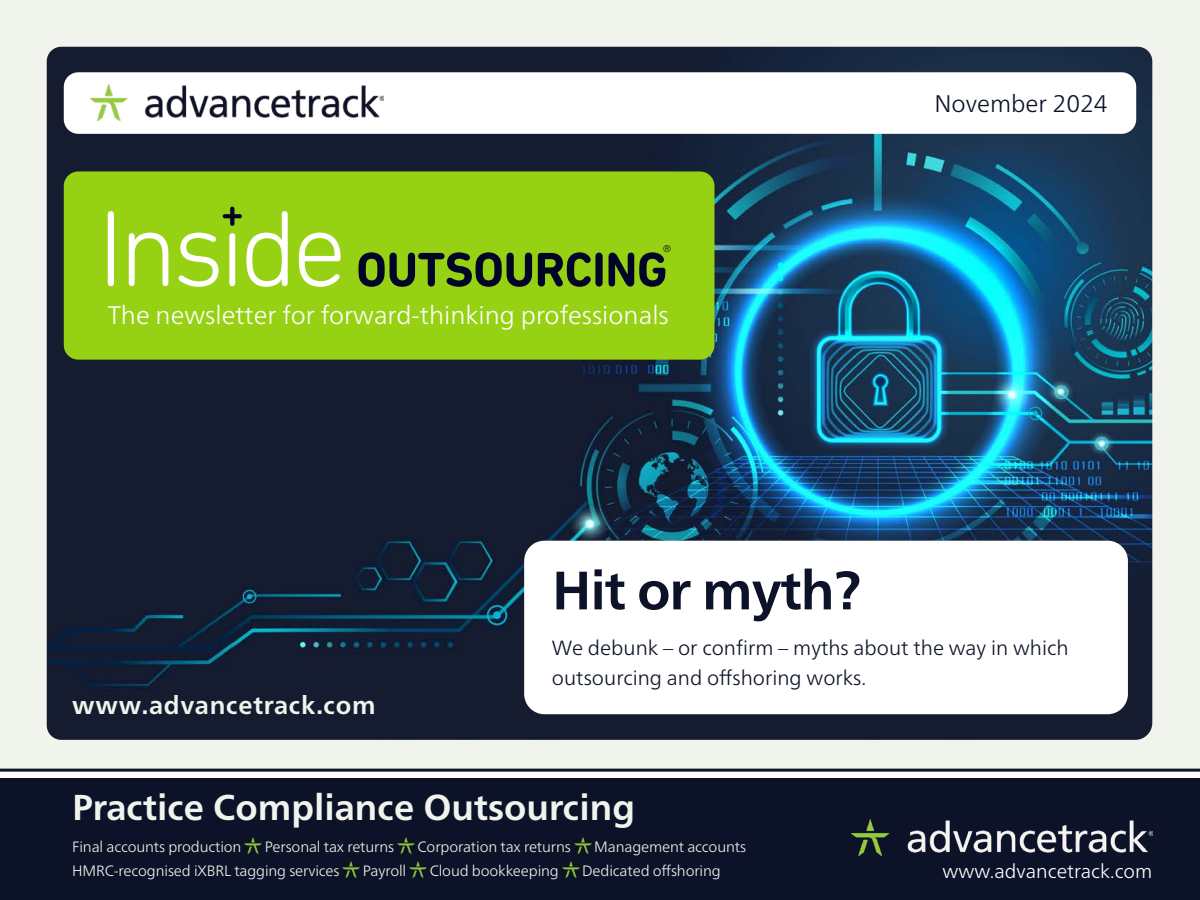
<style>
.page{position:relative;width:1200px;height:900px;background:#fff}
.page>*{position:absolute;margin:0;border:0;box-sizing:border-box;transform-origin:0 0}
.t1{font:700 54px "Frutiger Neue LTW1 G";letter-spacing:-.02em;color:#0c1228}
.t2{font:700 36px "Frutiger Neue LTW1 G";color:#f1f4ed}
.t3{font:300 25.5px "Frutiger Neue LTW1 G";color:#fff}
.t4{font:700 25.2px "Frutiger Neue LTW1 G";letter-spacing:.03em;color:#f1f4ed}
.t5{font:300 24px "Frutiger Neue LTW1 G";color:#0c1228}
.t6{font:300 20.55px/29.8px "Frutiger Neue LTW1 G";color:#0c1228}
.t7{font:300 19.5px "Frutiger Neue LTW1 G";color:#fff}
.t8{font:300 15px "Frutiger Neue LTW1 G";letter-spacing:-.01em;color:#f1f4ed}
</style>
<div class="page">
<div style="left:0;top:0;width:1199px;height:770px;background:#f1f4ed"></div>
<div style="left:0;top:779px;width:1200px;height:121px;background:#0c1228"></div>
<img style="left:245px;top:838px;width:17px;height:16px">
<img style="left:397px;top:838px;width:17px;height:16px">
<img style="left:574px;top:838px;width:17px;height:16px">
<img style="left:343px;top:862px;width:17px;height:16px">
<img style="left:410px;top:862px;width:17px;height:16px">
<img style="left:562px;top:862px;width:17px;height:16px">
<hr style="left:0;top:769px;width:1200px;height:3px;background:#0c1228">
<img style="left:47px;top:47px;width:1105px;height:693px">
<div style="left:64px;top:72px;width:1072px;height:62px;background:#fff;border-radius:15px"></div>
<img style="left:90px;top:85px;width:293px;height:35px">
<div style="left:64px;top:171px;width:650px;height:189px;background:#96d113;border-radius:15px"></div>
<div style="left:108px;top:211px;width:6px;height:75px;background:#fff;border-radius:3px"></div>
<svg style="left:129px;top:233px;width:39px;height:53px"></svg>
<svg style="left:299px;top:233px;width:42px;height:54px"></svg>
<svg style="left:358px;top:252px;width:174px;height:35px"></svg>
<svg style="left:538px;top:252px;width:53px;height:35px"></svg>
<div style="left:595px;top:253px;width:8px;height:34px;background:#000426;border-radius:4px"></div>
<svg style="left:179px;top:207px;width:109px;height:80px"></svg>
<svg style="left:609px;top:245px;width:62px;height:42px"></svg>
<img style="left:852px;top:819px;width:300px;height:36px">
<div style="left:524px;top:541px;width:604px;height:173px;background:#fff;border-radius:20px"></div>
<h3 class="t3" style="left:108px;top:300px;width:563px">The newsletter for forward-thinking professionals</h3>
<h3 class="t5" style="left:934px;top:89px;width:175px">November 2024</h3>
<h3 class="t4" style="left:72px;top:690px;width:305px">www.advancetrack.com</h3>
<h1 class="t1" style="left:552px;top:559px;width:310px">Hit or myth?</h1>
<h3 class="t6" style="left:552px;top:632px;width:518px">We debunk – or confirm – myths about the way in which outsourcing and offshoring works.</h3>
<h2 class="t2" style="left:72px;top:786px;width:564px">Practice Compliance Outsourcing</h2>
<p class="t8" style="left:72px;top:838px;width:171px">Final accounts production</p>
<p class="t8" style="left:265px;top:838px;width:131px">Personal tax returns</p>
<p class="t8" style="left:418px;top:838px;width:155px">Corporation tax returns</p>
<p class="t8" style="left:594px;top:838px;width:153px">Management accounts</p>
<p class="t8" style="left:72px;top:862px;width:269px">HMRC-recognised iXBRL tagging services</p>
<p class="t8" style="left:363px;top:862px;width:45px">Payroll</p>
<p class="t8" style="left:430px;top:862px;width:131px">Cloud bookkeeping</p>
<p class="t8" style="left:582px;top:862px;width:140px">Dedicated offshoring</p>
<h3 class="t7" style="left:943px;top:859px;width:211px">www.advancetrack.com</h3>
</div>
